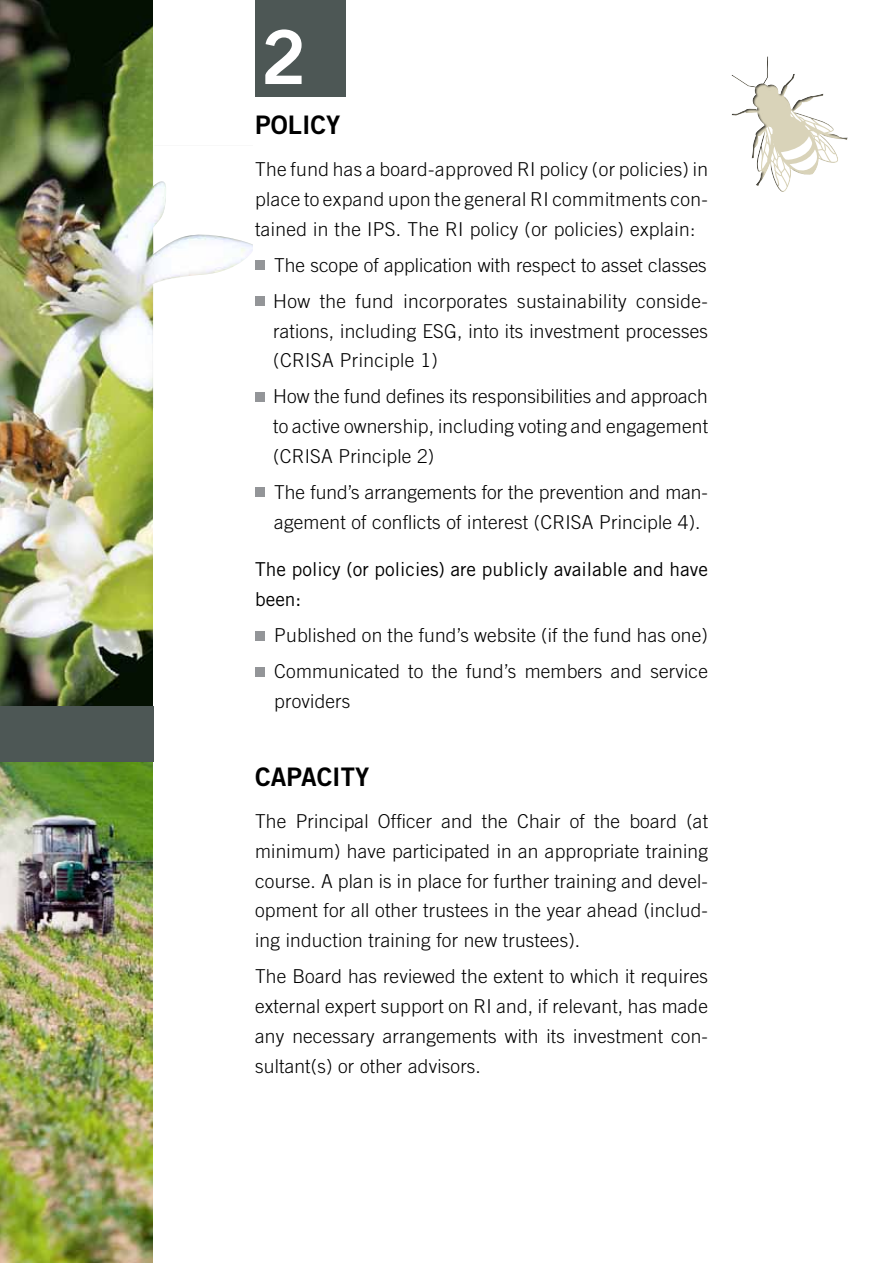
<style>
.page{position:relative;width:893px;height:1263px;background:#fff}
.page>*{position:absolute;margin:0;border:0;box-sizing:border-box;transform-origin:0 0}
.t1{font:74.55px "Trade Gothic LT Std Bd 2";color:#fff}
.t2{font:25.5px "Trade Gothic LT Std Bd 2";color:#000}
.t3{font:300 19.2px/29.8px "Trade Gothic LT Std";letter-spacing:.01em;color:#000;text-align:justify}
.t4{font:19.2px/29.8px "Trade Gothic LT Std";color:#000}
</style>
<div class="page">
<img style="left:0;top:762px;width:153px;height:501px">
<img style="left:0;top:0;width:153px;height:706px">
<svg style="left:153px;top:159px;width:100px;height:249px"></svg>
<div style="left:255px;top:0;width:91px;height:97px;background:#4d5755"></div>
<div style="left:0;top:706px;width:153px;height:56px;background:#4d5755"></div>
<div style="left:255px;top:261px;width:9px;height:9px;background:#939598"></div>
<div style="left:255px;top:297px;width:9px;height:9px;background:#939598"></div>
<div style="left:255px;top:392px;width:9px;height:9px;background:#939598"></div>
<div style="left:255px;top:488px;width:9px;height:9px;background:#939598"></div>
<div style="left:255px;top:631px;width:9px;height:9px;background:#939598"></div>
<div style="left:255px;top:667px;width:9px;height:9px;background:#939598"></div>
<svg style="left:731px;top:56px;width:117px;height:136px"></svg>
<h1 class="t1" style="left:261px;top:11px;width:47px">2</h1>
<h2 class="t2" style="left:255px;top:109px;width:87px">POLICY</h2>
<p class="t3" style="left:255px;top:154px;width:454px">The fund has a board-approved RI policy (or policies) in place to expand upon the general RI commitments con&shy;tained in the IPS. The RI policy (or policies) explain:</p>
<p class="t3" style="left:273px;top:247px;width:436px;line-height:35.8px">The scope of application with respect to asset classes<br>How the fund incorporates sustainability conside-</p>
<p class="t3" style="left:273px;top:315px;width:436px">rations, including ESG, into its investment processes (CRISA Principle 1)</p>
<p class="t3" style="left:273px;top:381px;width:436px">How the fund defines its responsibilities and approach to active ownership, including voting and engagement (CRISA Principle 2)</p>
<p class="t3" style="left:274px;top:477px;width:435px">The fund’s arrangements for the prevention and man&shy;agement of conflicts of interest (CRISA Principle 4).</p>
<p class="t4" style="left:255px;top:554px;width:454px">The policy (or policies) are publicly available and have been:</p>
<p class="t3" style="left:274px;top:617px;width:435px;line-height:35.8px">Published on the fund’s website (if the fund has one)<br>Communicated to the fund’s members and service</p>
<p class="t3" style="left:274px;top:686px;width:78px">providers</p>
<h2 class="t2" style="left:255px;top:761px;width:116px">CAPACITY</h2>
<p class="t3" style="left:255px;top:806px;width:454px">The Principal Officer and the Chair of the board (at minimum) have participated in an appropriate training course. A plan is in place for further training and devel&shy;opment for all other trustees in the year ahead (includ&shy;ing induction training for new trustees).</p>
<p class="t3" style="left:255px;top:961px;width:454px">The Board has reviewed the extent to which it requires external expert support on RI and, if relevant, has made any necessary arrangements with its investment con&shy;sultant(s) or other advisors.</p>
</div>
